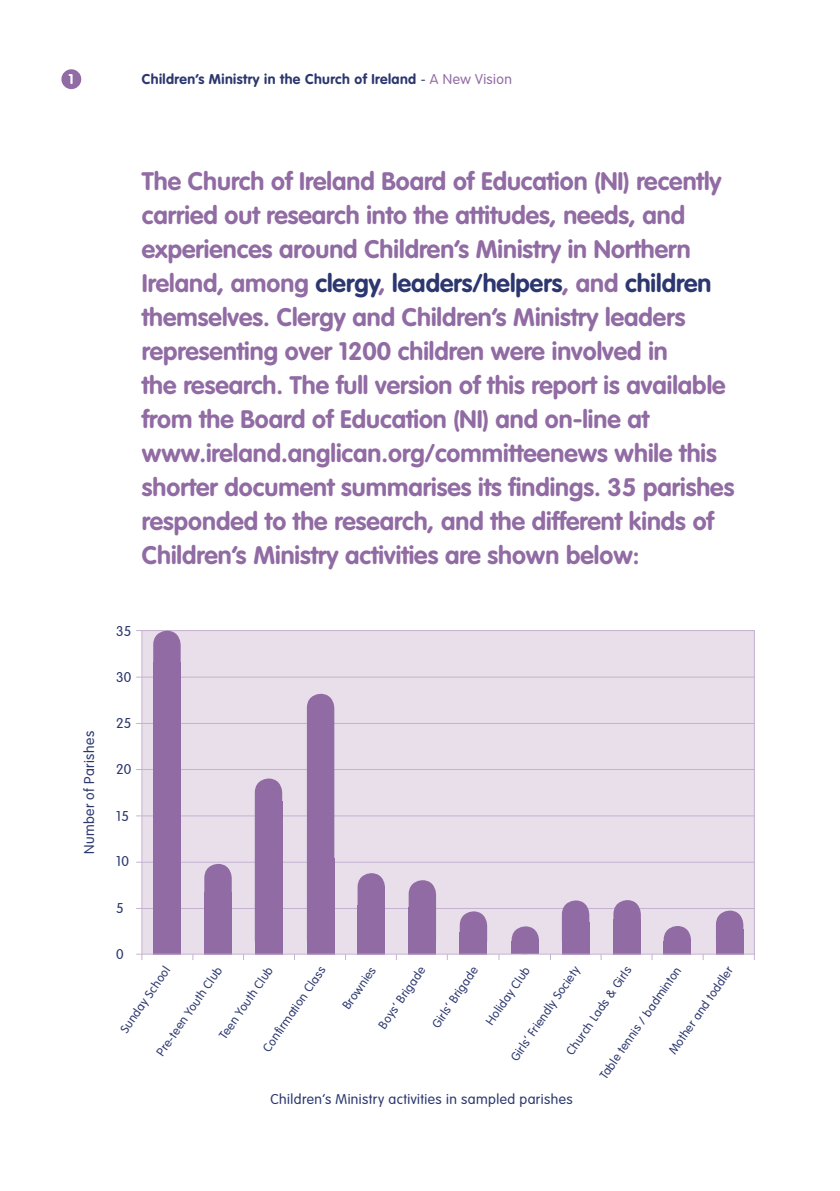
<style>
.page{position:relative;width:840px;height:1191px;background:#fff}
.page>*{position:absolute;margin:0;border:0;box-sizing:border-box;transform-origin:0 0}
.t1{font:700 25px/34px "VAG Rounded";color:#916ba3}
.t2{font:300 14px "VAG Rounded";letter-spacing:.03em;color:#2b376e}
.t3{font:700 14px "VAG Rounded";letter-spacing:.03em;color:#2b376e}
.t4{font:700 14px "VAG Rounded";color:#fff}
.t5{font:300 12px "VAG Rounded";color:#2b376e}
.s1{font-weight:300}
.s2{font-weight:300;color:#916ba3}
.s3{color:#2b376e}
</style>
<div class="page">
<div style="left:61px;top:69px;width:20px;height:20px;background:#916ba3;border-radius:50%"></div>
<div style="left:142px;top:630px;width:612px;height:324px;background:#e8dfeb"></div>
<hr style="left:136px;top:861px;width:618px;height:1px;background:#c5b2d0">
<hr style="left:136px;top:815px;width:618px;height:1px;background:#c5b2d0">
<hr style="left:136px;top:769px;width:618px;height:1px;background:#c5b2d0">
<hr style="left:136px;top:723px;width:618px;height:1px;background:#c5b2d0">
<hr style="left:136px;top:908px;width:618px;height:1px;background:#c5b2d0">
<hr style="left:136px;top:676px;width:618px;height:1px;background:#c5b2d0">
<hr style="left:136px;top:630px;width:618px;height:1px;background:#c5b2d0">
<hr style="left:141px;top:630px;width:1px;height:330px;background:#c5b2d0">
<hr style="left:753px;top:630px;width:1px;height:330px;background:#c5b2d0">
<svg style="left:153px;top:630px;width:27px;height:32px"></svg>
<div style="left:153px;top:662px;width:27px;height:292px;background:#916ba3"></div>
<svg style="left:204px;top:864px;width:27px;height:27px"></svg>
<div style="left:204px;top:891px;width:27px;height:63px;background:#916ba3"></div>
<svg style="left:255px;top:778px;width:27px;height:23px"></svg>
<div style="left:255px;top:801px;width:27px;height:153px;background:#916ba3"></div>
<div style="left:307px;top:694px;width:27px;height:164px;background:#916ba3"></div>
<div style="left:307px;top:858px;width:27px;height:96px;background:#916ba3"></div>
<svg style="left:357px;top:873px;width:28px;height:32px"></svg>
<div style="left:357px;top:905px;width:28px;height:49px;background:#916ba3"></div>
<svg style="left:408px;top:880px;width:28px;height:27px"></svg>
<div style="left:408px;top:907px;width:28px;height:47px;background:#916ba3"></div>
<svg style="left:459px;top:911px;width:28px;height:20px"></svg>
<div style="left:459px;top:931px;width:28px;height:23px;background:#916ba3"></div>
<svg style="left:511px;top:926px;width:27px;height:15px"></svg>
<div style="left:511px;top:941px;width:27px;height:13px;background:#916ba3"></div>
<svg style="left:561px;top:900px;width:28px;height:22px"></svg>
<div style="left:561px;top:922px;width:28px;height:32px;background:#916ba3"></div>
<svg style="left:613px;top:900px;width:27px;height:19px"></svg>
<div style="left:613px;top:919px;width:27px;height:35px;background:#916ba3"></div>
<svg style="left:663px;top:926px;width:27px;height:15px"></svg>
<div style="left:663px;top:941px;width:27px;height:13px;background:#916ba3"></div>
<svg style="left:716px;top:910px;width:27px;height:18px"></svg>
<div style="left:715px;top:928px;width:28px;height:26px;background:#916ba3"></div>
<hr style="left:136px;top:953px;width:618px;height:1px;background:#c5b2d0">
<p class="t4" style="left:68px;top:71px;width:7px">1</p>
<p class="t3" style="left:142px;top:71px;width:371px">Children’s Ministry in the Church of Ireland <span class="s1">-</span> <span class="s2">A New Vision</span></p>
<p class="t1" style="left:142px;top:164px;width:581px">The Church of Ireland Board of Education (NI) recently carried out research into the attitudes, needs, and experiences around Children’s Ministry in Northern Ireland, among <span class="s3">clergy</span>, <span class="s3">leaders/helpers</span>, and <span class="s3">children </span>themselves. Clergy and Children’s Ministry leaders representing over 1200 children were involved in</p>
<p class="t1" style="left:142px;top:368px;width:585px">the research. The full version of this report is available from the Board of Education (NI) and on-line at</p>
<p class="t1" style="left:142px;top:436px;width:593px">www.ireland.anglican.org/committeenews while this shorter document summarises its findings. 35 parishes responded to the research, and the different kinds of Children’s Ministry activities are shown below:</p>
<p class="t2" style="left:81px;top:854px;width:124px;rotate:-90deg">Number of Parishes</p>
<p class="t2" style="left:116px;top:623px;width:17px">35</p>
<p class="t2" style="left:116px;top:669px;width:17px">30</p>
<p class="t2" style="left:116px;top:715px;width:17px">25</p>
<p class="t2" style="left:116px;top:761px;width:17px">20</p>
<p class="t2" style="left:116px;top:808px;width:14px">15</p>
<p class="t2" style="left:116px;top:853px;width:14px">10</p>
<p class="t2" style="left:116px;top:900px;width:9px">5</p>
<p class="t2" style="left:116px;top:946px;width:9px">0</p>
<p class="t5" style="left:117px;top:1027px;width:79px;rotate:-55deg">Sunday School</p>
<p class="t5" style="left:153px;top:1050px;width:107px;rotate:-55deg">Pre-teen Youth Club</p>
<p class="t5" style="left:260px;top:1046px;width:102px;rotate:-55deg">Confirmation Class</p>
<p class="t5" style="left:339px;top:1003px;width:50px;rotate:-55deg">Brownies</p>
<p class="t5" style="left:375px;top:1023px;width:74px;rotate:-55deg">Boys’ Brigade</p>
<p class="t5" style="left:429px;top:1022px;width:73px;rotate:-55deg">Girls’ Brigade</p>
<p class="t5" style="left:482px;top:1019px;width:69px;rotate:-55deg">Holiday Club</p>
<p class="t5" style="left:216px;top:1033px;width:86px;rotate:-55deg">Teen Youth Club</p>
<p class="t5" style="left:665px;top:1048px;width:105px;rotate:-55deg">Mother and toddler</p>
<p class="t5" style="left:507px;top:1055px;width:113px;rotate:-55deg">Girls’ Friendly Society</p>
<p class="t5" style="left:563px;top:1049px;width:106px;rotate:-55deg">Church Lads &amp; Girls</p>
<p class="t5" style="left:596px;top:1073px;width:135px;rotate:-55deg">Table tennis / badminton</p>
<p class="t2" style="left:270px;top:1091px;width:303px">Children’s Ministry activities in sampled parishes</p>
</div>
